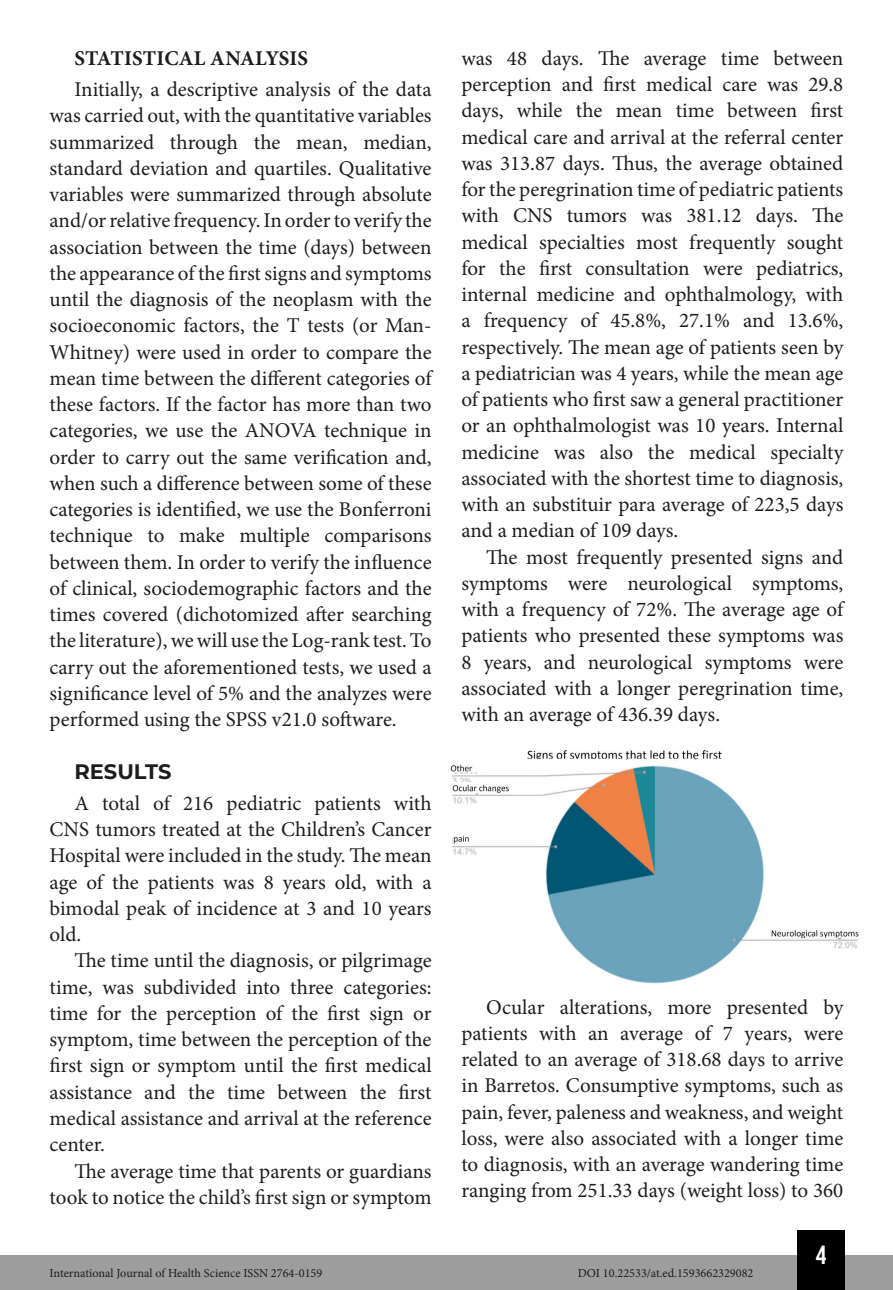
<style>
.page{position:relative;width:893px;height:1290px;background:#fff}
.page>*{position:absolute;margin:0;border:0;box-sizing:border-box;transform-origin:0 0}
.t1{font:26.25px "Bebas Kai";color:#fff}
.t2{font:21px/26.2px "Minion Pro";color:#1d1d1b;text-align:justify}
.t3{font:700 21px "Minion Pro";color:#1d1d1b}
.t4{font:700 21px "Montserrat";color:#1d1d1b}
.t5{font:12.25px "Minion Pro";color:#1d1d1b}
</style>
<div class="page">
<div style="left:0;top:1255px;width:893px;height:35px;background:#9d9d9d"></div>
<div style="left:797px;top:1230px;width:48px;height:60px;background:#000"></div>
<img style="left:450px;top:750px;width:409px;height:234px">
<p class="t3" style="left:75px;top:43px;width:235px">STATISTICAL ANALYSIS</p>
<p class="t2" style="left:50px;top:76px;width:384px;text-indent:25px">Initially, a descriptive analysis of the data was carried out, with the quantitative variables summarized through the mean, median, standard deviation and quartiles. Qualitative variables were summarized through absolute and/or relative frequency. In order to verify the association between the time (days) between the appearance of the first signs and symptoms until the diagnosis of the neoplasm with the socioeconomic factors, the T tests (or Man-Whitney) were used in order to compare the mean time between the different categories of these factors. If the factor has more than two categories, we use the ANOVA technique in order to carry out the same verification and, when such a difference between some of these categories is identified, we use the Bonferroni technique to make multiple comparisons between them. In order to verify the influence of clinical, sociodemographic factors and the times covered (dichotomized after searching the literature), we will use the Log-rank test. To carry out the aforementioned tests, we used a significance level of 5% and the analyzes were performed using the SPSS v21.0 software.</p>
<p class="t4" style="left:74px;top:756px;width:99px">RESULTS</p>
<p class="t2" style="left:50px;top:790px;width:384px;text-indent:25px">A total of 216 pediatric patients with CNS tumors treated at the Children’s Cancer Hospital were included in the study. The mean age of the patients was 8 years old, with a bimodal peak of incidence at 3 and 10 years old.</p>
<p class="t2" style="left:50px;top:948px;width:384px;text-indent:25px">The time until the diagnosis, or pilgrimage time, was subdivided into three categories: time for the perception of the first sign or symptom, time between the perception of the first sign or symptom until the first medical assistance and the time between the first medical assistance and arrival at the reference center.</p>
<p class="t2" style="left:50px;top:1158px;width:383px;text-align:right">The average time that parents or guardians took to notice the child’s first sign or symptom</p>
<p class="t2" style="left:461px;top:45px;width:384px">was 48 days. The average time between perception and first medical care was 29.8 days, while the mean time between first medical care and arrival at the referral center was 313.87 days. Thus, the average obtained for the peregrination time of pediatric patients with CNS tumors was 381.12 days. The medical specialties most frequently sought for the first consultation were pediatrics, internal medicine and ophthalmology, with a frequency of 45.8%, 27.1% and 13.6%, respectively. The mean age of patients seen by a pediatrician was 4 years, while the mean age of patients who first saw a general practitioner or an ophthalmologist was 10 years. Internal medicine was also the medical specialty associated with the shortest time to diagnosis, with an substituir para average of 223,5 days and a median of 109 days.</p>
<p class="t2" style="left:461px;top:544px;width:383px;text-indent:25px">The most frequently presented signs and symptoms were neurological symptoms, with a frequency of 72%. The average age of patients who presented these symptoms was 8 years, and neurological symptoms were associated with a longer peregrination time, with an average of 436.39 days.</p>
<p class="t2" style="left:461px;top:994px;width:384px;text-indent:25px">Ocular alterations, more presented by patients with an average of 7 years, were related to an average of 318.68 days to arrive in Barretos. Consumptive symptoms, such as pain, fever, paleness and weakness, and weight loss, were also associated with a longer time to diagnosis, with an average wandering time ranging from 251.33 days (weight loss) to 360</p>
<p class="t1" style="left:816px;top:1241px;width:12px">4</p>
<p class="t5" style="left:50px;top:1265px;width:274px">International Journal of Health Science ISSN 2764-0159</p>
<p class="t5" style="left:578px;top:1265px;width:177px">DOI 10.22533/at.ed.1593662329082</p>
</div>
